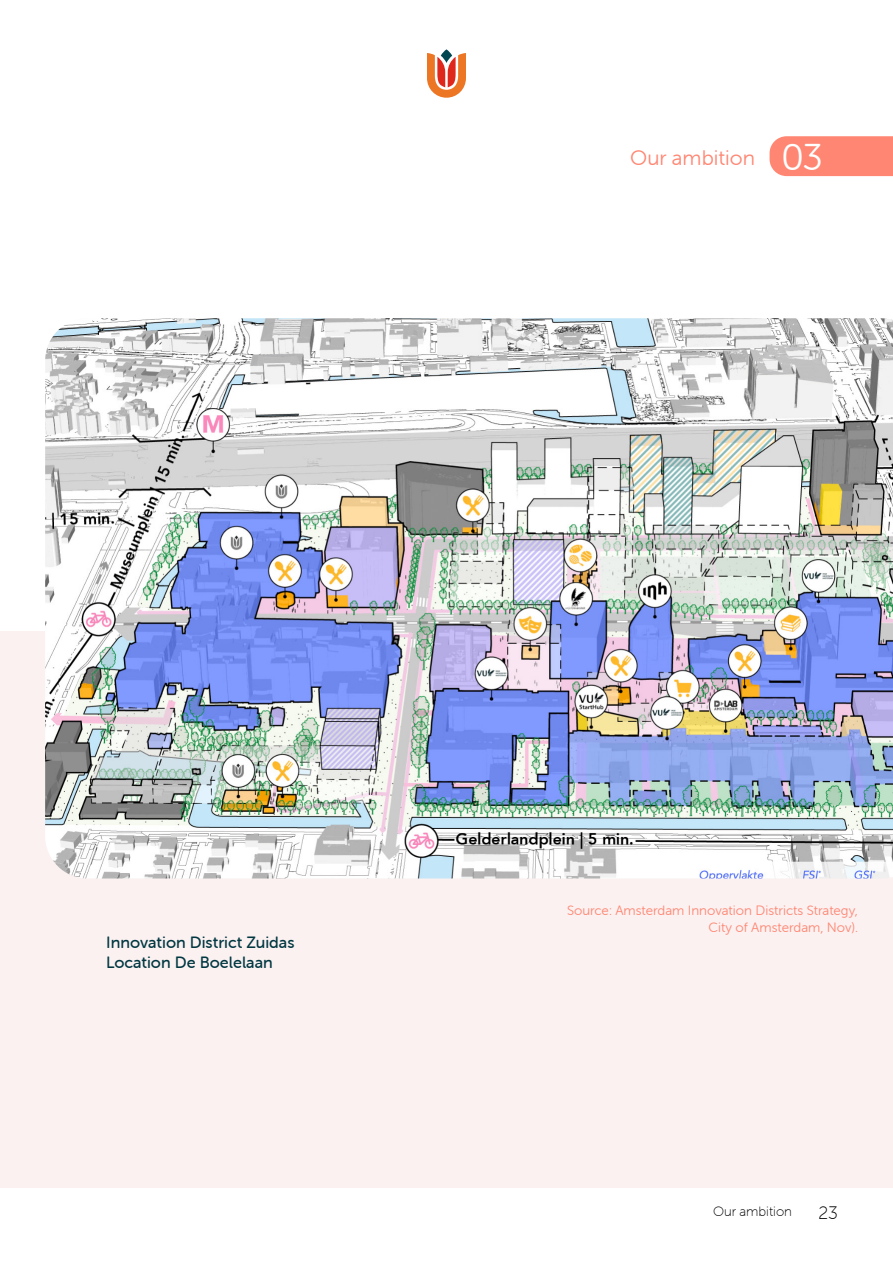
<style>
.page{position:relative;width:893px;height:1263px;background:#fff}
.page>*{position:absolute;margin:0;border:0;box-sizing:border-box;transform-origin:0 0}
.t1{font:37.2px "Museo Sans Rounded 300";color:#fff}
.t2{font:21px "Museo Sans Rounded 300";color:#ff8672}
.t3{font:18px "Museo Sans Rounded 100";color:#000}
.t4{font:16.35px/20px "Museo Sans Rounded 500";color:#003741}
.t5{font:13.5px/16.5px "Museo Sans Rounded 300";color:#ff8672;text-align:right}
.t6{font:13.5px "Museo Sans Rounded 100";color:#000}
.s1{font-size:37.2px;color:#fff}
</style>
<div class="page">
<svg style="left:427px;top:53px;width:39px;height:45px"></svg>
<svg style="left:441px;top:49px;width:11px;height:14px"></svg>
<div style="left:0;top:631px;width:893px;height:557px;background:#fbf1f1"></div>
<img style="left:45px;top:318px;width:848px;height:560px">
<div style="left:769px;top:136px;width:124px;height:40px;background:#ff8672"></div>
<h2 class="t2" style="left:630px;top:146px;width:194px">Our ambition <span class="s1">03</span></h2>
<h1 class="t1" style="left:776px;top:137px;width:43px">03</h1>
<p class="t4" style="left:106px;top:932px;width:190px">Innovation District Zuidas<br>Location De Boelelaan</p>
<p class="t5" style="left:567px;top:902px;width:292px">Source: Amsterdam Innovation Districts Strategy,<br>City of Amsterdam, Nov).</p>
<p class="t6" style="left:713px;top:1204px;width:81px">Our ambition</p>
<p class="t6" style="left:713px;top:1204px;width:80px">Lorem Ipsum</p>
<h3 class="t3" style="left:818px;top:1203px;width:21px">23</h3>
</div>
